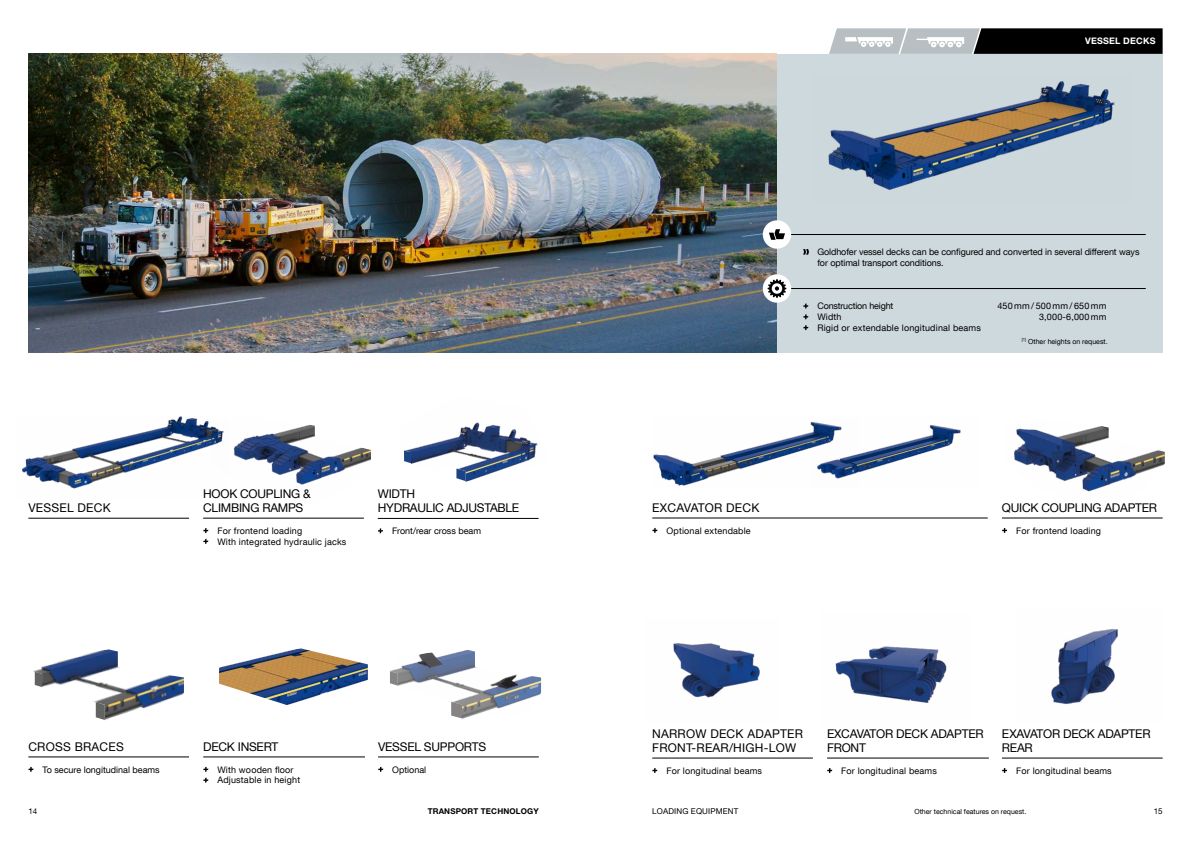
<style>
.page{position:relative;width:1191px;height:842px;background:#fff}
.page>*{position:absolute;margin:0;border:0;box-sizing:border-box;transform-origin:0 0}
.t1{font:12px/14.4px "Helvetica Neue LT Com";letter-spacing:-.02em;color:#000}
.t2{font:12px/14.4px "Helvetica Neue LT Com";letter-spacing:.02em;color:#000}
.t3{font:9px/10.8px "Helvetica Neue LT Com";letter-spacing:.02em;color:#000}
.t4{font:9px/10.8px "Helvetica Neue LT Com";letter-spacing:-.01em;color:#000}
.t5{font:9px "Helvetica Neue LT Com";color:#000}
.t6{font:9px "Helvetica Neue LT Com";letter-spacing:-.02em;color:#000}
.t7{font:700 9px "Helvetica Neue LT Com";letter-spacing:.02em;color:#fff}
.t8{font:8px "Helvetica Neue LT Com";letter-spacing:.02em;color:#000}
.t9{font:700 8px "Helvetica Neue LT Com";letter-spacing:.02em;color:#000}
.t10{font:7px "Helvetica Neue LT Com";color:#000}
.t11{font:4.2px "Helvetica Neue LT Com";color:#000}
</style>
<div class="page">
<div style="left:776px;top:54px;width:386px;height:298px;background:#ced9de"></div>
<img style="left:28px;top:54px;width:748px;height:298px">
<svg style="left:829px;top:28px;width:333px;height:26px;background:#5b5d5e"></svg>
<svg style="left:803px;top:249px;width:6px;height:6px"></svg>
<hr style="left:777px;top:288px;width:368px;height:1px;background:#000">
<hr style="left:777px;top:234px;width:368px;height:1px;background:#000">
<svg style="left:803px;top:303px;width:5px;height:16px"></svg>
<svg style="left:803px;top:325px;width:5px;height:5px"></svg>
<div style="left:763px;top:220px;width:28px;height:29px;background:#fff;border-radius:50%"></div>
<svg style="left:769px;top:229px;width:16px;height:11px"></svg>
<div style="left:763px;top:274px;width:28px;height:29px;background:#fff;border-radius:50%"></div>
<svg style="left:767px;top:279px;width:19px;height:19px"></svg>
<img style="left:828px;top:81px;width:287px;height:109px">
<img style="left:22px;top:416px;width:186px;height:73px">
<hr style="left:28px;top:518px;width:161px;height:1px;background:#000">
<hr style="left:652px;top:758px;width:161px;height:1px;background:#000">
<svg style="left:652px;top:768px;width:5px;height:5px"></svg>
<hr style="left:28px;top:756px;width:161px;height:1px;background:#000">
<svg style="left:28px;top:767px;width:6px;height:5px"></svg>
<hr style="left:827px;top:758px;width:161px;height:1px;background:#000">
<svg style="left:827px;top:768px;width:5px;height:5px"></svg>
<hr style="left:203px;top:756px;width:162px;height:1px;background:#000">
<svg style="left:203px;top:767px;width:5px;height:16px"></svg>
<img style="left:859px;top:425px;width:102px;height:48px">
<img style="left:653px;top:422px;width:206px;height:64px">
<hr style="left:652px;top:518px;width:335px;height:1px;background:#000">
<svg style="left:652px;top:528px;width:5px;height:5px"></svg>
<hr style="left:1002px;top:758px;width:160px;height:1px;background:#000">
<svg style="left:1002px;top:768px;width:5px;height:5px"></svg>
<hr style="left:378px;top:756px;width:161px;height:1px;background:#000">
<svg style="left:378px;top:767px;width:5px;height:5px"></svg>
<img style="left:673px;top:643px;width:87px;height:55px">
<img style="left:835px;top:646px;width:112px;height:57px">
<img style="left:1051px;top:628px;width:67px;height:76px">
<hr style="left:1002px;top:518px;width:160px;height:1px;background:#000">
<svg style="left:1002px;top:528px;width:5px;height:5px"></svg>
<img style="left:1014px;top:426px;width:150px;height:66px">
<hr style="left:203px;top:518px;width:161px;height:1px;background:#000">
<svg style="left:203px;top:528px;width:5px;height:5px"></svg>
<svg style="left:203px;top:539px;width:5px;height:5px"></svg>
<img style="left:208px;top:421px;width:163px;height:64px">
<hr style="left:378px;top:518px;width:160px;height:1px;background:#000">
<svg style="left:378px;top:528px;width:5px;height:5px"></svg>
<img style="left:404px;top:422px;width:134px;height:60px">
<svg style="left:456px;top:469px;width:9px;height:12px"></svg>
<svg style="left:404px;top:451px;width:7px;height:12px"></svg>
<img style="left:33px;top:649px;width:151px;height:71px">
<svg style="left:96px;top:702px;width:9px;height:18px"></svg>
<svg style="left:35px;top:672px;width:7px;height:15px"></svg>
<img style="left:390px;top:650px;width:151px;height:69px">
<svg style="left:451px;top:702px;width:11px;height:16px"></svg>
<svg style="left:390px;top:671px;width:7px;height:14px"></svg>
<img style="left:219px;top:648px;width:149px;height:57px">
<p class="t7" style="left:1085px;top:35px;width:72px">VESSEL DECKS</p>
<p class="t4" style="left:817px;top:246px;width:324px">Goldhofer vessel decks can be configured and converted in several different ways for optimal transport conditions.</p>
<p class="t6" style="left:817px;top:300px;width:77px">Construction height</p>
<p class="t3" style="left:997px;top:300px;width:111px">450 mm / 500 mm / 650 mm</p>
<p class="t3" style="left:817px;top:311px;width:26px">Width</p>
<p class="t3" style="left:1039px;top:311px;width:69px">3,000-6,000 mm</p>
<p class="t3" style="left:817px;top:322px;width:165px">Rigid or extendable longitudinal beams</p>
<h1 class="t2" style="left:28px;top:500px;width:84px">VESSEL DECK</h1>
<h1 class="t1" style="left:203px;top:486px;width:109px">HOOK COUPLING &amp;<br>CLIMBING RAMPS</h1>
<p class="t3" style="left:217px;top:525px;width:131px">For frontend loading<br>With integrated hydraulic jacks</p>
<h1 class="t1" style="left:378px;top:486px;width:143px">WIDTH<br>HYDRAULIC ADJUSTABLE</h1>
<p class="t5" style="left:392px;top:525px;width:91px">Front/rear cross beam</p>
<h1 class="t2" style="left:28px;top:739px;width:97px">CROSS BRACES</h1>
<p class="t5" style="left:43px;top:764px;width:119px">To secure longitudinal beams</p>
<h1 class="t1" style="left:203px;top:739px;width:77px">DECK INSERT</h1>
<p class="t3" style="left:217px;top:764px;width:84px">With wooden floor<br>Adjustable in height</p>
<h1 class="t1" style="left:378px;top:739px;width:109px">VESSEL SUPPORTS</h1>
<p class="t5" style="left:392px;top:764px;width:36px">Optional</p>
<h1 class="t2" style="left:652px;top:500px;width:109px">EXCAVATOR DECK</h1>
<p class="t3" style="left:666px;top:525px;width:86px">Optional extendable</p>
<p class="t11" style="left:1021px;top:336px;width:6px">[1]</p>
<p class="t10" style="left:1028px;top:337px;width:81px">Other heights on request.</p>
<h1 class="t1" style="left:1002px;top:500px;width:157px">QUICK COUPLING ADAPTER</h1>
<p class="t3" style="left:1016px;top:525px;width:86px">For frontend loading</p>
<h1 class="t2" style="left:652px;top:726px;width:152px">NARROW DECK ADAPTER<br>FRONT-REAR/HIGH-LOW</h1>
<p class="t3" style="left:666px;top:765px;width:97px">For longitudinal beams</p>
<h1 class="t1" style="left:827px;top:726px;width:158px">EXCAVATOR DECK ADAPTER<br>FRONT</h1>
<p class="t3" style="left:841px;top:765px;width:97px">For longitudinal beams</p>
<h1 class="t1" style="left:1002px;top:726px;width:150px">EXAVATOR DECK ADAPTER<br>REAR</h1>
<p class="t3" style="left:1016px;top:765px;width:97px">For longitudinal beams</p>
<p class="t8" style="left:28px;top:806px;width:10px">14</p>
<p class="t9" style="left:428px;top:806px;width:113px">TRANSPORT TECHNOLOGY</p>
<p class="t8" style="left:1153px;top:806px;width:10px">15</p>
<p class="t8" style="left:652px;top:806px;width:88px">LOADING EQUIPMENT</p>
<p class="t10" style="left:914px;top:807px;width:113px">Other technical features on request.</p>
</div>
